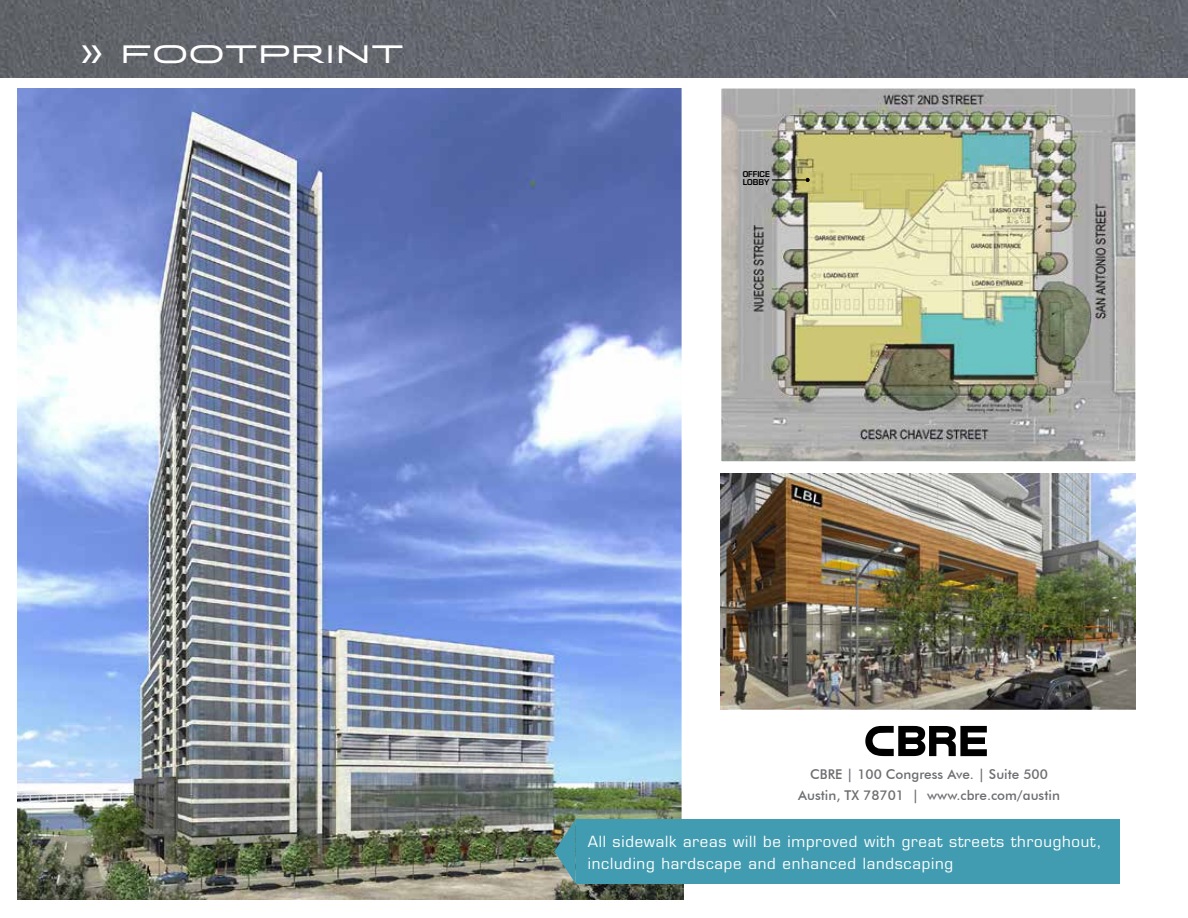
<style>
.page{position:relative;width:1188px;height:918px;background:#fff}
.page>*{position:absolute;margin:0;border:0;box-sizing:border-box;transform-origin:0 0}
.t1{font:31.5px "Stereo Gothic 500";color:#fff}
.t2{font:15px/22.5px "Eurostile";letter-spacing:.05em;color:#fff}
.t3{font:500 13.5px/21px "Futura BT";color:#6d6e71;text-align:center}
.t4{font:600 7.8px/7.8px "Eurostile";color:#000}
</style>
<div class="page">
<img style="left:18px;top:88px;width:666px;height:811px">
<hr style="left:682px;top:58px;width:3px;height:811px;background:#fff">
<img style="left:0;top:0;width:1188px;height:77px">
<svg style="left:554px;top:819px;width:22px;height:65px"></svg>
<div style="left:576px;top:819px;width:544px;height:65px;background:#429cb1"></div>
<svg style="left:865px;top:726px;width:122px;height:30px"></svg>
<img style="left:722px;top:89px;width:413px;height:372px">
<div style="left:719px;top:86px;width:419px;height:378px;border:2px solid #fff"></div>
<hr style="left:772px;top:179px;width:34px;height:2px;background:#000">
<svg style="left:805px;top:178px;width:5px;height:4px"></svg>
<img style="left:720px;top:473px;width:415px;height:237px">
<h1 class="t1" style="left:79px;top:25px;width:326px">» footprint</h1>
<p class="t4" style="left:743px;top:170px;width:29px">OFFICE<br>LOBBY</p>
<p class="t3" style="left:798px;top:763px;width:263px">CBRE | 100 Congress Ave. | Suite 500<br>Austin, TX 78701 | www.cbre.com/austin</p>
<p class="t2" style="left:588px;top:830px;width:515px">All sidewalk areas will be improved with great streets throughout, including hardscape and enhanced landscaping</p>
</div>
